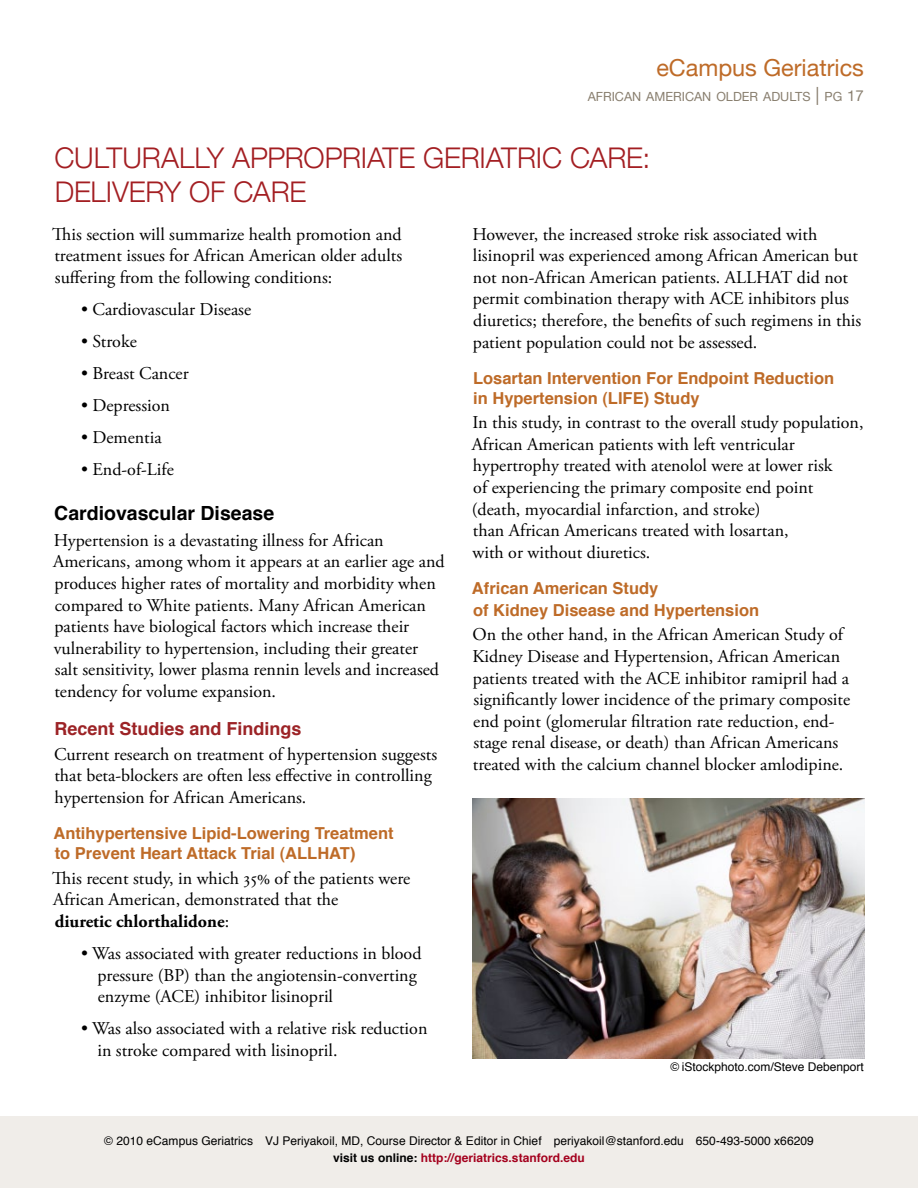
<style>
.page{position:relative;width:918px;height:1188px;background:#fff}
.page>*{position:absolute;margin:0;border:0;box-sizing:border-box;transform-origin:0 0}
.t1{font:300 28.5px "Helvetica Neue";letter-spacing:-.005em;color:#a31e22}
.t2{font:23.4px "Helvetica Neue";color:#be6b28}
.t3{font:700 19.5px "Helvetica";color:#000}
.t4{font:18px/21.6px "Adobe Garamond Pro";color:#000}
.t5{font:700 18px "Helvetica";color:#9c2326}
.t6{font:700 16.5px/19.8px "Helvetica";color:#be6b28}
.t7{font:12.6px "Helvetica Neue";color:#887e6e}
.t8{font:12px/17.4px "Helvetica";color:#000;text-align:center}
.s1{font-size:18px}
.s2{font-size:15px}
.s3{font-weight:700}
.s4{font-weight:700;color:#a4001d}
</style>
<div class="page">
<div style="left:0;top:1116px;width:918px;height:72px;background:#f0ede9"></div>
<img style="left:472px;top:798px;width:392px;height:260px">
<p class="t2" style="left:656px;top:54px;width:209px">eCampus Geriatrics</p>
<p class="t7" style="left:588px;top:89px;width:278px">AFRICAN AMERICAN OLDER ADULTS <span class="s1">|</span> PG <span class="s2">17</span></p>
<h1 class="t1" style="left:54px;top:141px;width:105px">CULTURALL</h1>
<h1 class="t1" style="left:207px;top:141px;width:61px">Y APPROPRIATE</h1>
<h1 class="t1" style="left:423px;top:141px;width:37px">GERIATRIC</h1>
<h1 class="t1" style="left:570px;top:141px;width:82px">CARE :</h1>
<h1 class="t1" style="left:55px;top:175px;width:17px">DELIVER</h1>
<h1 class="t1" style="left:164px;top:175px;width:89px">Y OF CARE</h1>
<p class="t4" style="left:52px;top:224px;width:351px;text-align:justify">This section will summarize health promotion and treatment issues for African American older adults suffering from the following conditions:</p>
<p class="t4" style="left:81px;top:299px;width:172px">• Cardiovascular Disease</p>
<p class="t4" style="left:81px;top:331px;width:57px">• Stroke</p>
<p class="t4" style="left:81px;top:363px;width:109px">• Breast Cancer</p>
<p class="t4" style="left:81px;top:395px;width:91px">• Depression</p>
<p class="t4" style="left:81px;top:427px;width:82px">• Dementia</p>
<p class="t4" style="left:81px;top:459px;width:94px">• End-of-Life</p>
<p class="t3" style="left:54px;top:497px;width:222px">Cardiovascular Disease</p>
<p class="t4" style="left:53px;top:530px;width:393px">Hypertension is a devastating illness for African Americans, among whom it appears at an earlier age and produces higher rates of mortality and morbidity when compared to White patients. Many African American patients have biological factors which increase their vulnerability to hypertension, including their greater salt sensitivity, lower plasma rennin levels and increased tendency for volume expansion.</p>
<p class="t5" style="left:54px;top:714px;width:249px">Recent Studies and Findings</p>
<p class="t4" style="left:54px;top:744px;width:385px">Current research on treatment of hypertension suggests that beta-blockers are often less effective in controlling hypertension for African Americans.</p>
<p class="t6" style="left:53px;top:824px;width:342px">Antihypertensive Lipid-Lowering Treatment to Prevent Heart Attack Trial (ALLHAT)</p>
<p class="t4" style="left:52px;top:868px;width:360px">This recent study, in which 35% of the patients were<br>African American, demonstrated that the<br><span class="s3">diuretic chlorthalidone</span>:</p>
<p class="t4" style="left:97px;top:943px;width:326px;text-indent:-16px">• Was associated with greater reductions in blood pressure (BP) than the angiotensin-converting enzyme (ACE) inhibitor lisinopril</p>
<p class="t4" style="left:97px;top:1018px;width:332px;text-indent:-16px">• Was also associated with a relative risk reduction in stroke compared with lisinopril.</p>
<p class="t4" style="left:472px;top:224px;width:390px">However, the increased stroke risk associated with lisinopril was experienced among African American but not non-African American patients. ALLHAT did not permit combination therapy with ACE inhibitors plus diuretics; therefore, the benefits of such regimens in this patient population could not be assessed.</p>
<p class="t6" style="left:473px;top:368px;width:363px">Losartan Intervention For Endpoint Reduction in Hypertension (LIFE) Study</p>
<p class="t4" style="left:472px;top:412px;width:393px">In this study, in contrast to the overall study population, African American patients with left ventricular hypertrophy treated with atenolol were at lower risk<br>of experiencing the primary composite end point (death, myocardial infarction, and stroke)<br>than African Americans treated with losartan,<br>with or without diuretics.</p>
<p class="t6" style="left:472px;top:578px;width:289px;line-height:21.6px">African American Study<br>of Kidney Disease and Hypertension</p>
<p class="t4" style="left:472px;top:624px;width:379px">On the other hand, in the African American Study of Kidney Disease and Hypertension, African American patients treated with the ACE inhibitor ramipril had a significantly lower incidence of the primary composite end point (glomerular filtration rate reduction, end&shy;stage renal disease, or death) than African Americans treated with the calcium channel blocker amlodipine.</p>
<p class="t8" style="left:670px;top:1059px;width:195px">© iStockphoto.com/Steve Debenport</p>
<p class="t8" style="left:104px;top:1132px;width:711px">© 2010 eCampus Geriatrics VJ Periyakoil, MD, Course Director &amp; Editor in Chief periyakoil@stanford.edu 650-493-5000 x66209 <span class="s3">visit us online:</span> <span class="s4">http://geriatrics.stanford.edu</span></p>
</div>
